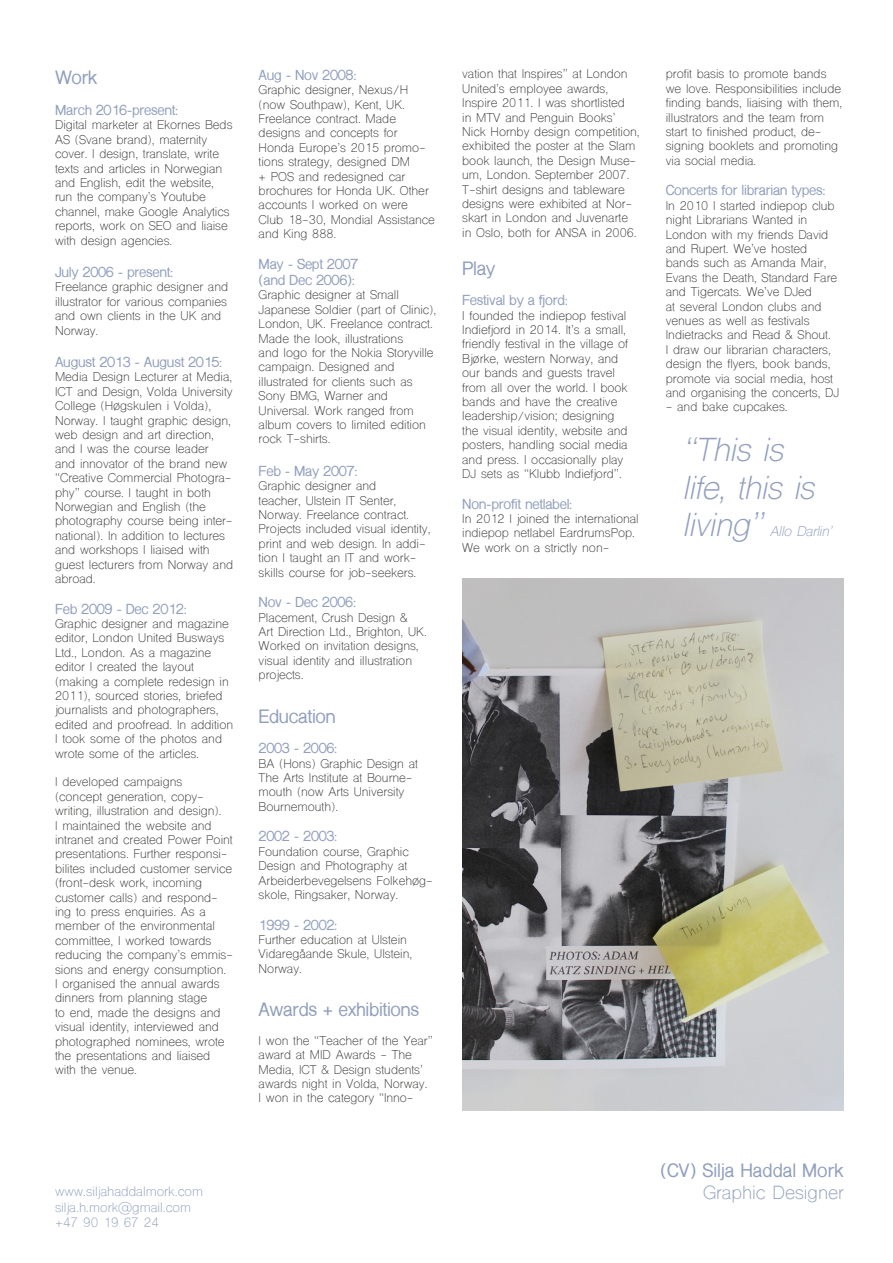
<style>
.page{position:relative;width:893px;height:1263px;background:#fff}
.page>*{position:absolute;margin:0;border:0;box-sizing:border-box;transform-origin:0 0}
.t1{font:italic 31.5px/37.8px "Shree Dev 0714";letter-spacing:-.02em;color:#92a0be}
.t2{font:700 18px "Shree Dev 0714";letter-spacing:-.02em;color:#92a0be}
.t3{font:700 18px "Shree Dev 0714";color:#92a0be}
.t4{font:18px "Shree Dev 0714";color:#92a0be}
.t5{font:700 13.5px/16.2px "Shree Dev 0714";letter-spacing:-.02em;color:#92a0be}
.t6{font:italic 13.5px "Shree Dev 0714";letter-spacing:-.02em;color:#92a0be}
.t7{font:12.75px/15.3px "Shree Dev 0714";color:#92a0be}
.t8{font:12px/14.4px "Shree Dev 0714";color:#3c3c3b}
</style>
<div class="page">
<img style="left:462px;top:578px;width:382px;height:533px">
<h2 class="t2" style="left:55px;top:68px;width:44px">Work</h2>
<p class="t5" style="left:55px;top:102px;width:125px">March 2016-present:</p>
<p class="t8" style="left:55px;top:119px;width:179px">Digital marketer at Ekornes Beds<br>AS (Svane brand), maternity cover. I design, translate, write texts and articles in Norwegian and English, edit the website, run the company’s Youtube channel, make Google Analytics reports, work on SEO and liaise with design agencies.</p>
<p class="t5" style="left:55px;top:264px;width:120px">July 2006 - present:</p>
<p class="t8" style="left:55px;top:281px;width:175px">Freelance graphic designer and illustrator for various companies and own clients in the UK and<br>Norway.</p>
<p class="t5" style="left:55px;top:354px;width:169px">August 2013 - August 2015:</p>
<p class="t8" style="left:55px;top:371px;width:180px">Media Design Lecturer at Media,<br>ICT and Design, Volda University<br>College (Høgskulen i Volda),<br>Norway. I taught graphic design, web design and art direction, and I was the course leader<br>and innovator of the brand new “Creative Commercial Photogra&shy;phy” course. I taught in both<br>Norwegian and English (the photography course being inter&shy;national). In addition to lectures and workshops I liaised with guest lecturers from Norway and abroad.</p>
<p class="t5" style="left:55px;top:601px;width:133px">Feb 2009 - Dec 2012:</p>
<p class="t8" style="left:55px;top:618px;width:180px">Graphic designer and magazine editor, London United Busways<br>Ltd., London. As a magazine editor I created the layout (making a complete redesign in<br>2011), sourced stories, briefed journalists and photographers, edited and proofread. In addition<br>I took some of the photos and wrote some of the articles.</p>
<p class="t8" style="left:55px;top:776px;width:179px">I developed campaigns<br>(concept generation, copy&shy;writing, illustration and design).<br>I maintained the website and intranet and created Power Point presentations. Further responsi&shy;bilites included customer service (front-desk work, incoming customer calls) and respond&shy;ing to press enquiries. As a member of the environmental committee, I worked towards reducing the company’s emmis&shy;sions and energy consumption.<br>I organised the annual awards dinners from planning stage<br>to end, made the designs and visual identity, interviewed and photographed nominees, wrote the presentations and liaised with the venue.</p>
<p class="t5" style="left:259px;top:67px;width:99px">Aug - Nov 2008:</p>
<p class="t8" style="left:259px;top:84px;width:178px">Graphic designer, Nexus/H (now Southpaw), Kent, UK.<br>Freelance contract. Made designs and concepts for<br>Honda Europe’s 2015 promo&shy;tions strategy, designed DM<br>+ POS and redesigned car brochures for Honda UK. Other accounts I worked on were<br>Club 18-30, Mondial Assistance and King 888.</p>
<p class="t5" style="left:259px;top:256px;width:101px">May - Sept 2007 (and Dec 2006):</p>
<p class="t8" style="left:259px;top:289px;width:179px">Graphic designer at Small<br>Japanese Soldier (part of Clinic),<br>London, UK. Freelance contract.<br>Made the look, illustrations<br>and logo for the Nokia Storyville campaign. Designed and illustrated for clients such as<br>Sony BMG, Warner and<br>Universal. Work ranged from album covers to limited edition rock T-shirts.</p>
<p class="t5" style="left:259px;top:463px;width:100px">Feb - May 2007:</p>
<p class="t8" style="left:259px;top:480px;width:173px">Graphic designer and<br>teacher, Ulstein IT Senter,<br>Norway. Freelance contract.<br>Projects included visual identity, print and web design. In addi&shy;tion I taught an IT and work&shy;skills course for job-seekers.</p>
<p class="t5" style="left:259px;top:594px;width:99px">Nov - Dec 2006:</p>
<p class="t8" style="left:259px;top:612px;width:170px">Placement, Crush Design &amp;<br>Art Direction Ltd., Brighton, UK.<br>Worked on invitation designs, visual identity and illustration projects.</p>
<h2 class="t2" style="left:259px;top:706px;width:79px">Education</h2>
<p class="t5" style="left:259px;top:740px;width:80px">2003 - 2006:</p>
<p class="t8" style="left:259px;top:757px;width:161px">BA (Hons) Graphic Design at<br>The Arts Institute at Bourne&shy;mouth (now Arts University<br>Bournemouth).</p>
<p class="t5" style="left:259px;top:828px;width:80px">2002 - 2003:</p>
<p class="t8" style="left:259px;top:846px;width:176px">Foundation course, Graphic<br>Design and Photography at<br>Arbeiderbevegelsens Folkehøg&shy;skole, Ringsaker, Norway.</p>
<p class="t5" style="left:259px;top:917px;width:80px">1999 - 2002:</p>
<p class="t8" style="left:259px;top:934px;width:155px">Further education at Ulstein<br>Vidaregåande Skule, Ulstein,<br>Norway.</p>
<h2 class="t2" style="left:259px;top:999px;width:162px">Awards + exhibitions</h2>
<p class="t8" style="left:259px;top:1035px;width:176px">I won the “Teacher of the Year” award at MID Awards - The<br>Media, ICT &amp; Design students’ awards night in Volda, Norway.<br>I won in the category “Inno-</p>
<p class="t7" style="left:55px;top:1185px;width:149px">www.siljahaddalmork.com silja.h.mork@gmail.com +47 90 19 67 24</p>
<p class="t8" style="left:462px;top:68px;width:179px">vation that Inspires” at London<br>United’s employee awards,<br>Inspire 2011. I was shortlisted<br>in MTV and Penguin Books’<br>Nick Hornby design competition, exhibited the poster at the Slam book launch, the Design Muse&shy;um, London. September 2007.<br>T-shirt designs and tableware designs were exhibited at Nor&shy;skart in London and Juvenarte in Oslo, both for ANSA in 2006.</p>
<h2 class="t2" style="left:462px;top:258px;width:35px">Play</h2>
<p class="t5" style="left:462px;top:292px;width:107px">Festival by a fjord:</p>
<p class="t8" style="left:462px;top:309px;width:167px">I founded the indiepop festival<br>Indiefjord in 2014. It’s a small, friendly festival in the village of<br>Bjørke, western Norway, and our bands and guests travel from all over the world. I book bands and have the creative leadership/vision; designing the visual identity, website and posters, handling social media and press. I occasionally play<br>DJ sets as “Klubb Indiefjord”.</p>
<p class="t5" style="left:462px;top:496px;width:112px">Non-profit netlabel:</p>
<p class="t8" style="left:462px;top:513px;width:178px">In 2012 I joined the international indiepop netlabel EardrumsPop.<br>We work on a strictly non-</p>
<p class="t8" style="left:666px;top:68px;width:178px">profit basis to promote bands we love. Responsibilities include finding bands, liaising with them, illustrators and the team from start to finished product, de&shy;signing booklets and promoting via social media.</p>
<p class="t5" style="left:666px;top:183px;width:161px">Concerts for librarian types:</p>
<p class="t8" style="left:666px;top:200px;width:175px">In 2010 I started indiepop club night Librarians Wanted in<br>London with my friends David and Rupert. We’ve hosted bands such as Amanda Mair,<br>Evans the Death, Standard Fare and Tigercats. We’ve DJed<br>at several London clubs and venues as well as festivals<br>Indietracks and Read &amp; Shout.<br>I draw our librarian characters, design the flyers, book bands, promote via social media, host and organising the concerts, DJ</p>
<p class="t8" style="left:666px;top:401px;width:123px">- and bake cupcakes.</p>
<h1 class="t1" style="left:682px;top:434px;width:134px">“This is life, this is living”</h1>
<p class="t6" style="left:770px;top:523px;width:64px">Allo Darlin’</p>
<h2 class="t3" style="left:660px;top:1160px;width:185px">(CV) Silja Haddal Mork</h2>
<h2 class="t4" style="left:703px;top:1181px;width:142px">Graphic Designer</h2>
</div>
